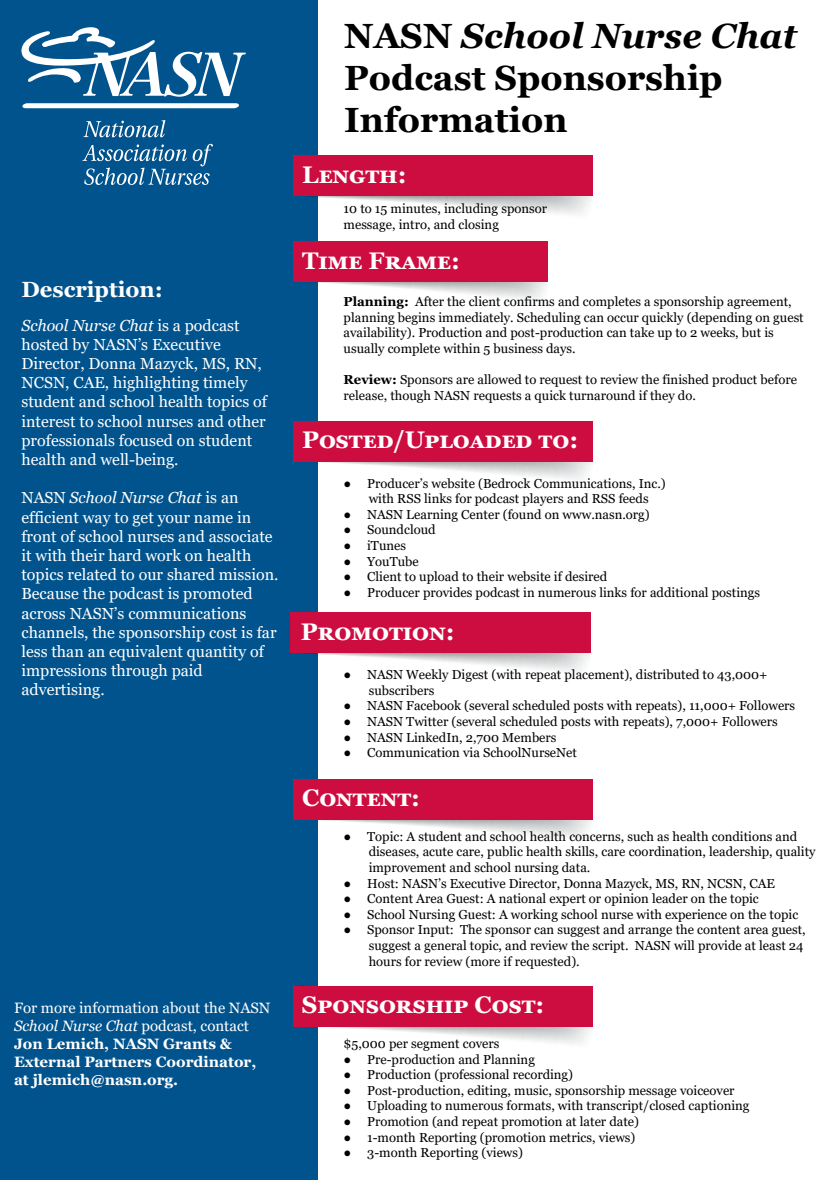
<style>
.page{position:relative;width:835px;height:1180px;background:#fff}
.page>*{position:absolute;margin:0;border:0;box-sizing:border-box;transform-origin:0 0}
.t1{font:700 35px/42px "Georgia";color:#000}
.t2{font:700 24px "Georgia";color:#fff}
.t3{font:700 22px "Georgia";color:#fff}
.t4{font:16px/19.2px "Georgia";color:#fff}
.t5{font:700 15px/18px "Georgia";color:#fff}
.t6{font:13px/15.6px "Georgia";color:#000}
.s1{font-style:italic}
.s2{font-weight:400}
.s3{font-weight:400;font-style:italic}
.s4{font-weight:700}
</style>
<div class="page">
<div style="left:0;top:0;width:317px;height:1180px;background:#00538d"></div>
<svg style="left:307px;top:156px;width:286px;height:64px"></svg>
<div style="left:293px;top:156px;width:299px;height:40px;background:#cd0d40"></div>
<svg style="left:317px;top:421px;width:276px;height:63px"></svg>
<div style="left:293px;top:421px;width:299px;height:41px;background:#cd0d40"></div>
<svg style="left:300px;top:241px;width:248px;height:64px"></svg>
<div style="left:293px;top:242px;width:254px;height:40px;background:#cd0d40"></div>
<svg style="left:304px;top:653px;width:286px;height:23px"></svg>
<div style="left:290px;top:612px;width:300px;height:41px;background:#cd0d40"></div>
<svg style="left:22px;top:103px;width:217px;height:5px"></svg>
<svg style="left:83px;top:120px;width:82px;height:17px"></svg>
<svg style="left:82px;top:144px;width:131px;height:41px"></svg>
<svg style="left:21px;top:27px;width:225px;height:70px"></svg>
<svg style="left:301px;top:985px;width:291px;height:64px"></svg>
<div style="left:293px;top:986px;width:299px;height:41px;background:#cd0d40"></div>
<svg style="left:301px;top:779px;width:292px;height:63px"></svg>
<div style="left:293px;top:779px;width:299px;height:40px;background:#cd0d40"></div>
<h3 class="t3" style="left:21px;top:275px;width:143px">Description:</h3>
<p class="t4" style="left:21px;top:316px;width:247px"><span class="s1">School Nurse Chat</span> is a podcast hosted by NASN’s Executive<br>Director, Donna Mazyck, MS, RN,<br>NCSN, CAE, highlighting timely student and school health topics of interest to school nurses and other professionals focused on student health and well-being.</p>
<p class="t4" style="left:21px;top:489px;width:258px">NASN <span class="s1">School Nurse Chat</span> is an efficient way to get your name in front of school nurses and associate it with their hard work on health topics related to our shared mission.<br>Because the podcast is promoted across NASN’s communications channels, the sponsorship cost is far less than an equivalent quantity of impressions through paid advertising.</p>
<p class="t5" style="left:14px;top:999px;width:258px"><span class="s2">For more information about the NASN<br></span><span class="s3">School Nurse Chat</span> <span class="s2">podcast, contact<br></span>Jon Lemich, NASN Grants &amp;<br>External Partners Coordinator, at jlemich@nasn.org.</p>
<h1 class="t1" style="left:344px;top:15px;width:454px">NASN <span class="s1">School Nurse Chat<br></span>Podcast Sponsorship<br>Information</h1>
<h2 class="t2" style="left:302px;top:159px;width:106px">LENGTH:</h2>
<p class="t6" style="left:343px;top:201px;width:205px">10 to 15 minutes, including sponsor message, intro, and closing</p>
<h2 class="t2" style="left:302px;top:245px;width:159px">TIME FRAME:</h2>
<p class="t6" style="left:343px;top:294px;width:461px"><span class="s4">Planning:</span> After the client confirms and completes a sponsorship agreement, planning begins immediately. Scheduling can occur quickly (depending on guest availability). Production and post-production can take up to 2 weeks, but is usually complete within 5 business days.</p>
<p class="t6" style="left:343px;top:372px;width:454px"><span class="s4">Review:</span> Sponsors are allowed to request to review the finished product before release, though NASN requests a quick turnaround if they do.</p>
<h2 class="t2" style="left:302px;top:424px;width:277px">POSTED/UPLOADED TO:</h2>
<p class="t6" style="left:368px;top:476px;width:298px;text-indent:-25px">● Producer’s website (Bedrock Communications, Inc.) with RSS links for podcast players and RSS feeds</p>
<p class="t6" style="left:343px;top:507px;width:307px">● NASN Learning Center (found on www.nasn.org)</p>
<p class="t6" style="left:343px;top:522px;width:94px">● Soundcloud</p>
<p class="t6" style="left:343px;top:538px;width:64px">● iTunes</p>
<p class="t6" style="left:343px;top:554px;width:77px">● YouTube</p>
<p class="t6" style="left:343px;top:569px;width:265px">● Client to upload to their website if desired</p>
<p class="t6" style="left:343px;top:585px;width:418px">● Producer provides podcast in numerous links for additional postings</p>
<h2 class="t2" style="left:301px;top:617px;width:155px">PROMOTION:</h2>
<p class="t6" style="left:368px;top:667px;width:400px;text-indent:-25px">● NASN Weekly Digest (with repeat placement), distributed to 43,000+ subscribers</p>
<p class="t6" style="left:343px;top:698px;width:453px">● NASN Facebook (several scheduled posts with repeats), 11,000+ Followers</p>
<p class="t6" style="left:343px;top:714px;width:435px">● NASN Twitter (several scheduled posts with repeats), 7,000+ Followers</p>
<p class="t6" style="left:343px;top:729px;width:214px">● NASN LinkedIn, 2,700 Members</p>
<p class="t6" style="left:343px;top:745px;width:235px">● Communication via SchoolNurseNet</p>
<h2 class="t2" style="left:302px;top:782px;width:119px">CONTENT:</h2>
<p class="t6" style="left:368px;top:829px;width:448px;text-indent:-25px">● Topic: A student and school health concerns, such as health conditions and diseases, acute care, public health skills, care coordination, leadership, quality improvement and school nursing data.</p>
<p class="t6" style="left:343px;top:876px;width:433px">● Host: NASN’s Executive Director, Donna Mazyck, MS, RN, NCSN, CAE</p>
<p class="t6" style="left:343px;top:891px;width:416px">● Content Area Guest: A national expert or opinion leader on the topic</p>
<p class="t6" style="left:343px;top:907px;width:456px">● School Nursing Guest: A working school nurse with experience on the topic</p>
<p class="t6" style="left:368px;top:922px;width:438px;text-indent:-25px">● Sponsor Input: The sponsor can suggest and arrange the content area guest, suggest a general topic, and review the script. NASN will provide at least 24 hours for review (more if requested).</p>
<h2 class="t2" style="left:302px;top:989px;width:244px">SPONSORSHIP COST:</h2>
<p class="t6" style="left:343px;top:1036px;width:157px">$5,000 per segment covers</p>
<p class="t6" style="left:343px;top:1052px;width:193px">● Pre-production and Planning</p>
<p class="t6" style="left:343px;top:1067px;width:231px">● Production (professional recording)</p>
<p class="t6" style="left:343px;top:1083px;width:392px">● Post-production, editing, music, sponsorship message voiceover</p>
<p class="t6" style="left:343px;top:1098px;width:407px">● Uploading to numerous formats, with transcript/closed captioning</p>
<p class="t6" style="left:343px;top:1114px;width:297px">● Promotion (and repeat promotion at later date)</p>
<p class="t6" style="left:343px;top:1130px;width:293px">● 1-month Reporting (promotion metrics, views)</p>
<p class="t6" style="left:343px;top:1145px;width:181px">● 3-month Reporting (views)</p>
</div>
